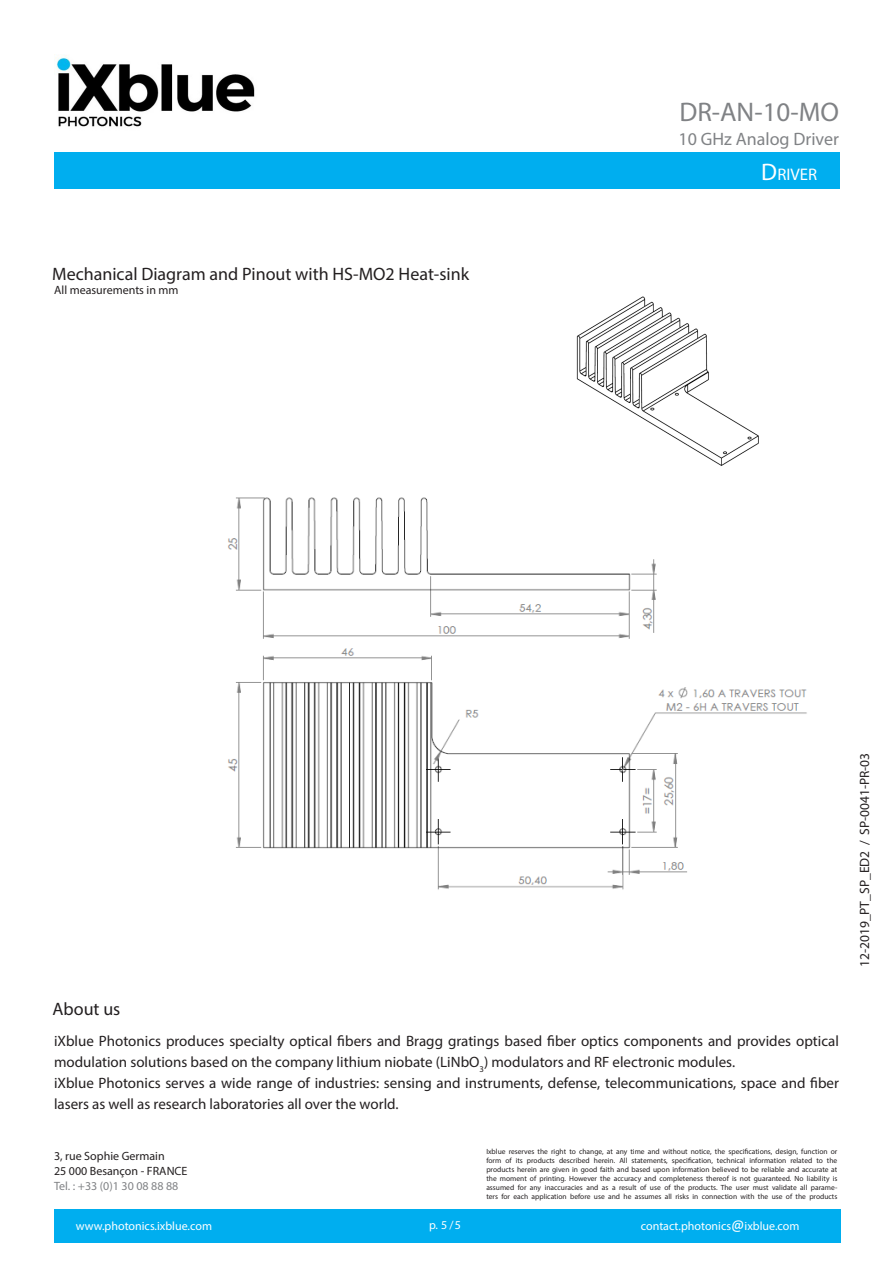
<style>
.page{position:relative;width:893px;height:1263px;background:#fff}
.page>*{position:absolute;margin:0;border:0;box-sizing:border-box;transform-origin:0 0}
.t1{font:27px "Myriad Pro";color:#808285}
.TITRE_TABLEAU_ET_SEC{font:18px "Myriad Pro";color:#231f20}
.t2{font:18px "Myriad Pro";color:#808285}
.t3{font:16.8px "Myriad Pro";color:#fff}
.P{font:15px/21px "Myriad Pro";color:#231f20}
.t4{font:13.5px "Myriad Pro";color:#231f20}
.t5{font:12px "Myriad Pro";color:#fff}
.legende_tableau{font:12px "Myriad Pro";color:#231f20}
.TEL{font:12px "Myriad Pro";color:#808285}
.adresse{font:12px "Myriad Pro";color:#231f20}
.petit_texte_about_us{font:7.5px/9px "Myriad Pro";color:#231f20;text-align:justify}
.s1{font-size:24px}
.s2{font-family:"Calibri";font-size:15px}
</style>
<div class="page">
<div style="left:54px;top:152px;width:786px;height:37px;background:#00aeef"></div>
<div style="left:54px;top:1209px;width:786px;height:33px;background:#00aeef"></div>
<img style="left:54px;top:54px;width:201px;height:73px">
<img style="left:227px;top:497px;width:580px;height:393px">
<img style="left:576px;top:296px;width:183px;height:170px">
<p class="TITRE_TABLEAU_ET_SEC" style="left:52px;top:263px;width:419px">Mechanical Diagram and Pinout with HS-MO2 Heat-sink</p>
<p class="legende_tableau" style="left:54px;top:282px;width:126px">All measurements in mm</p>
<h1 class="t1" style="left:679px;top:96px;width:161px">DR-AN-10-MO</h1>
<h2 class="t2" style="left:678px;top:128px;width:162px">10 GHz Analog Driver</h2>
<h3 class="t3" style="left:761px;top:164px;width:57px"><span class="s1">D</span>RIVER</h3>
<p class="TITRE_TABLEAU_ET_SEC" style="left:53px;top:998px;width:69px">About us</p>
<p class="P" style="left:54px;top:1030px;width:786px">iXblue Photonics produces specialty optical fibers and Bragg gratings based fiber optics components and provides optical modulation solutions based on the company lithium niobate (LiNbO<sub>3</sub>) modulators and RF electronic modules.</p>
<p class="P" style="left:54px;top:1072px;width:786px">iXblue Photonics serves a wide range of industries: sensing and instruments, defense, telecommunications, space and fiber lasers as well as research laboratories all over the world.</p>
<p class="adresse" style="left:54px;top:1148px;width:112px">3, rue Sophie Germain</p>
<p class="legende_tableau" style="left:54px;top:1163px;width:135px">25 000 Besançon - FRANCE</p>
<p class="TEL" style="left:54px;top:1178px;width:126px">Tel. : +33 (0)1 30 08 88 88</p>
<p class="petit_texte_about_us" style="left:486px;top:1147px;width:353px">Ixblue reserves the right to change, at any time and without notice, the specifications, design, function or form of its products described herein. All statements, specification, technical information related to the products herein are given in good faith and based upon information believed to be reliable and accurate at the moment of printing. However the accuracy and completeness thereof is not guaranteed. No liability is assumed for any inaccuracies and as a result of use of the products. The user must validate all parame&shy;ters for each application before use and he assumes all risks in connection with the use of the products</p>
<h3 class="t5" style="left:76px;top:1218px;width:138px">www.photonics.ixblue.com</h3>
<h3 class="t5" style="left:429px;top:1217px;width:33px">p. 5/5</h3>
<h3 class="t5" style="left:641px;top:1219px;width:160px">contact.photonics<span class="s2">@</span>ixblue.com</h3>
<p class="t4" style="left:856px;top:967px;width:216px;rotate:-90deg">12-2019_PT_SP_ED2 / SP-0041-PR-03</p>
</div>
